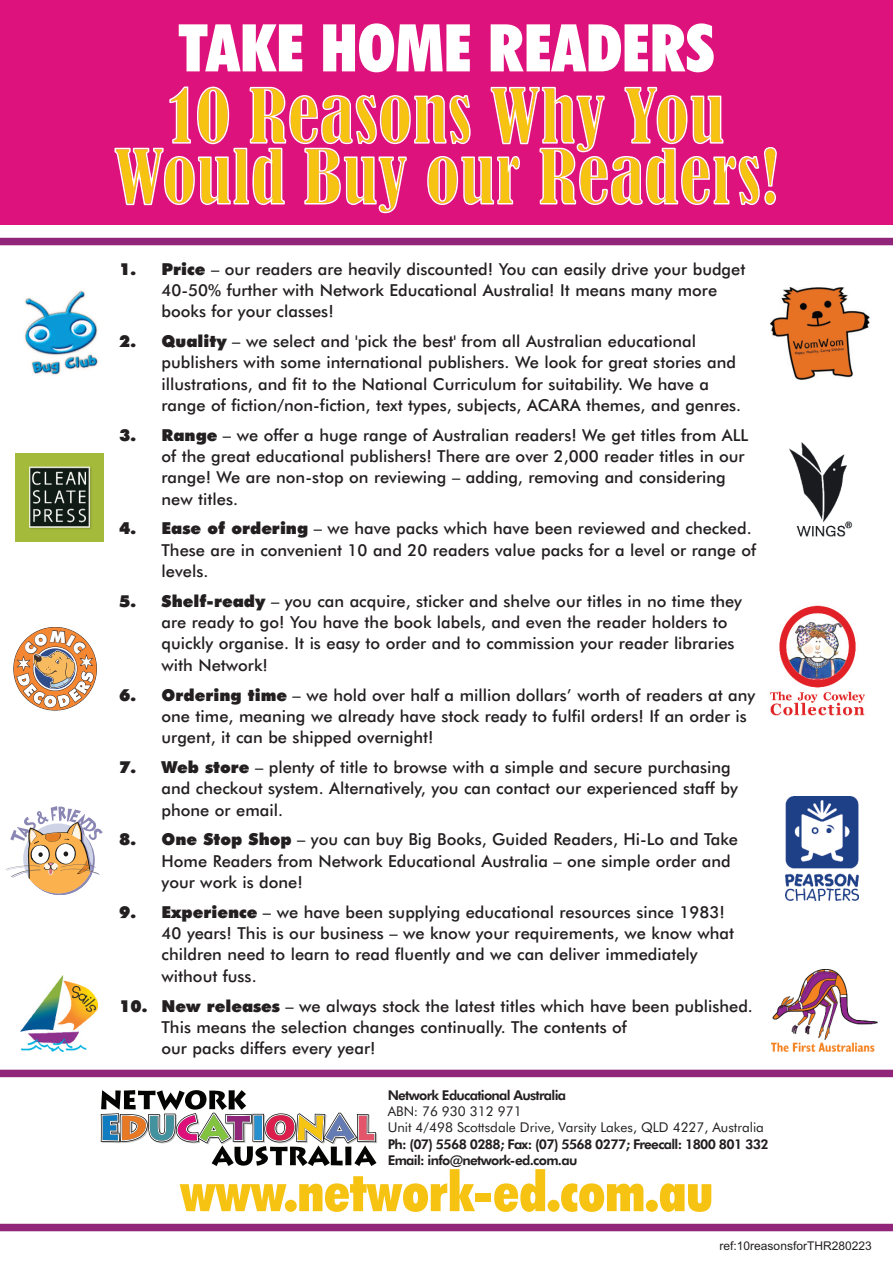
<style>
.page{position:relative;width:893px;height:1263px;background:#fff}
.page>*{position:absolute;margin:0;border:0;box-sizing:border-box;transform-origin:0 0}
.t1{font:900 condensed 66px "Futura BT";color:#fff}
.t2{font:900 condensed 54px "Futura BT";color:#f7c312}
.t3{font:500 16.5px/21.3px "Futura BT";color:#231f20}
.t4{font:800 13.5px/16.2px "Futura BT";letter-spacing:-.05em;color:#231f20}
.t5{font:13.5px/16.2px "Futura BT";color:#231f20}
.t6{font:12px "Arial";color:#231f20}
.s1{font-weight:900}
</style>
<div class="page">
<svg style="left:0;top:0;width:893px;height:245px;background:#dc2686"></svg>
<svg style="left:0;top:1070px;width:893px;height:161px"></svg>
<svg style="left:101px;top:1090px;width:276px;height:76px"></svg>
<svg style="left:114px;top:87px;width:661px;height:125px;background:#e86470"></svg>
<img style="left:24px;top:290px;width:74px;height:85px">
<img style="left:15px;top:453px;width:88px;height:89px">
<img style="left:772px;top:969px;width:105px;height:83px">
<img style="left:770px;top:605px;width:95px;height:111px">
<img style="left:785px;top:797px;width:73px;height:104px">
<img style="left:20px;top:975px;width:78px;height:76px">
<img style="left:789px;top:443px;width:63px;height:94px">
<img style="left:770px;top:288px;width:99px;height:92px">
<svg style="left:5px;top:806px;width:97px;height:89px"></svg>
<div style="left:14px;top:627px;width:82px;height:83px;background:#f58632;border-radius:50%"></div>
<svg style="left:17px;top:630px;width:77px;height:78px"></svg>
<h1 class="t1" style="left:179px;top:10px;width:537px">TAKE HOME READERS</h1>
<p class="t3" style="left:162px;top:258px;width:585px;text-indent:-43px"><span class="s1">1. Price</span> – our readers are heavily discounted! You can easily drive your budget<br>40-50% further with Network Educational Australia! It means many more books for your classes!</p>
<p class="t3" style="left:162px;top:331px;width:581px;text-indent:-43px"><span class="s1">2. Quality</span> – we select and 'pick the best' from all Australian educational publishers with some international publishers. We look for great stories and illustrations, and fit to the National Curriculum for suitability. We have a range of fiction/non-fiction, text types, subjects, ACARA themes, and genres.</p>
<p class="t3" style="left:162px;top:424px;width:588px;text-indent:-43px"><span class="s1">3. Range</span> – we offer a huge range of Australian readers! We get titles from ALL of the great educational publishers! There are over 2,000 reader titles in our range! We are non-stop on reviewing – adding, removing and considering new titles.</p>
<p class="t3" style="left:162px;top:518px;width:596px;text-indent:-43px"><span class="s1">4. Ease of ordering</span> – we have packs which have been reviewed and checked.<br>These are in convenient 10 and 20 readers value packs for a level or range of levels.</p>
<p class="t3" style="left:162px;top:590px;width:582px;text-indent:-43px"><span class="s1">5. Shelf-ready</span> – you can acquire, sticker and shelve our titles in no time they are ready to go! You have the book labels, and even the reader holders to quickly organise. It is easy to order and to commission your reader libraries with Network!</p>
<p class="t3" style="left:162px;top:684px;width:595px;text-indent:-43px"><span class="s1">6. Ordering time</span> – we hold over half a million dollars’ worth of readers at any one time, meaning we already have stock ready to fulfil orders! If an order is urgent, it can be shipped overnight!</p>
<p class="t3" style="left:162px;top:757px;width:578px;text-indent:-43px"><span class="s1">7. Web store</span> – plenty of title to browse with a simple and secure purchasing and checkout system. Alternatively, you can contact our experienced staff by phone or email.</p>
<p class="t3" style="left:162px;top:829px;width:578px;text-indent:-43px"><span class="s1">8. One Stop Shop</span> – you can buy Big Books, Guided Readers, Hi-Lo and Take<br>Home Readers from Network Educational Australia – one simple order and your work is done!</p>
<p class="t3" style="left:162px;top:901px;width:574px;text-indent:-43px"><span class="s1">9. Experience</span> – we have been supplying educational resources since 1983!<br>40 years! This is our business – we know your requirements, we know what children need to learn to read fluently and we can deliver immediately without fuss.</p>
<p class="t3" style="left:162px;top:995px;width:593px;text-indent:-43px"><span class="s1">10. New releases</span> – we always stock the latest titles which have been published.<br>This means the selection changes continually. The contents of<br>our packs differs every year!</p>
<p class="t4" style="left:388px;top:1087px;width:180px">Network Educational Australia</p>
<p class="t5" style="left:388px;top:1103px;width:378px">ABN: 76 930 312 971<br>Unit 4/498 Scottsdale Drive, Varsity Lakes, QLD 4227, Australia</p>
<p class="t4" style="left:388px;top:1136px;width:383px">Ph: (07) 5568 0288; Fax: (07) 5568 0277; Freecall: 1800 801 332<br>Email: info@network-ed.com.au</p>
<h2 class="t2" style="left:180px;top:1161px;width:534px">www.network-ed.com.au</h2>
<p class="t6" style="left:720px;top:1239px;width:154px">ref:10reasonsforTHR280223</p>
</div>
